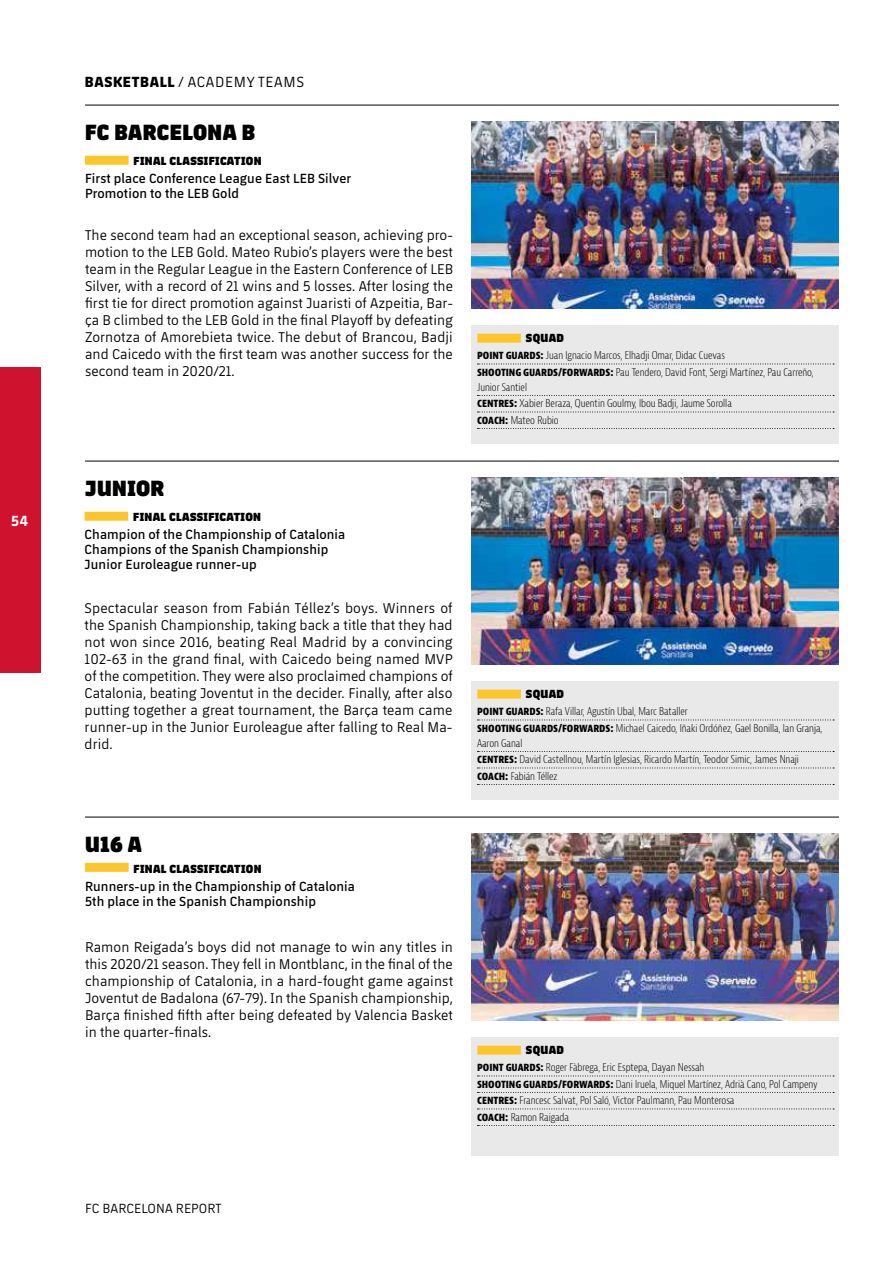
<style>
.page{position:relative;width:893px;height:1263px;background:#fff}
.page>*{position:absolute;margin:0;border:0;box-sizing:border-box;transform-origin:0 0}
.t1{font:800 22.5px "FCBARCELONA";letter-spacing:.02em;color:#000}
.t2{font:15px "FCBARCELONA";letter-spacing:.045em;color:#000}
.t3{font:700 15px "FCBARCELONA";color:#fff}
.t4{font:14.4px/17px "FCBARCELONA";letter-spacing:.005em;color:#000;text-align:justify}
.t5{font:600 13.5px/15px "FCBARCELONA";letter-spacing:.01em;color:#000}
.t6{font:13.5px "FCBARCELONA";letter-spacing:.01em;color:#000}
.t7{font:800 12px "FCBARCELONA";letter-spacing:.03em;color:#000}
.t8{font:300 condensed 10.5px/16.5px "Bernina Sans";letter-spacing:-.005em;color:#000}
.s1{font-weight:800}
</style>
<div class="page">
<hr style="left:85px;top:105px;width:754px;height:1px;background:#000">
<div style="left:0;top:367px;width:40px;height:305px;background:#cf122d"></div>
<div style="left:471px;top:325px;width:368px;height:119px;background:#e9e9e9"></div>
<div style="left:471px;top:681px;width:368px;height:119px;background:#e9e9e9"></div>
<div style="left:471px;top:1037px;width:368px;height:119px;background:#e9e9e9"></div>
<div style="left:477px;top:334px;width:44px;height:9px;background:#fdc52c"></div>
<div style="left:477px;top:690px;width:44px;height:9px;background:#fdc52c"></div>
<div style="left:477px;top:1046px;width:44px;height:9px;background:#fdc52c"></div>
<img style="left:471px;top:122px;width:368px;height:186px">
<img style="left:471px;top:478px;width:368px;height:186px">
<img style="left:471px;top:834px;width:368px;height:186px">
<hr style="left:85px;top:461px;width:754px;height:1px;background:#000">
<hr style="left:85px;top:817px;width:754px;height:1px;background:#000">
<div style="left:85px;top:156px;width:44px;height:9px;background:#fdc52c"></div>
<div style="left:85px;top:512px;width:43px;height:9px;background:#fdc52c"></div>
<div style="left:85px;top:863px;width:44px;height:9px;background:#fdc52c"></div>
<svg style="left:477px;top:364px;width:357px;height:1px"></svg>
<svg style="left:477px;top:395px;width:357px;height:1px"></svg>
<svg style="left:477px;top:412px;width:357px;height:1px"></svg>
<svg style="left:477px;top:428px;width:357px;height:1px"></svg>
<svg style="left:477px;top:720px;width:357px;height:1px"></svg>
<svg style="left:477px;top:751px;width:357px;height:1px"></svg>
<svg style="left:477px;top:768px;width:357px;height:1px"></svg>
<svg style="left:477px;top:784px;width:357px;height:1px"></svg>
<svg style="left:477px;top:1075px;width:357px;height:1px"></svg>
<svg style="left:477px;top:1092px;width:357px;height:1px"></svg>
<svg style="left:477px;top:1108px;width:357px;height:1px"></svg>
<svg style="left:477px;top:1125px;width:357px;height:1px"></svg>
<p class="t3" style="left:11px;top:510px;width:19px">54</p>
<p class="t2" style="left:85px;top:72px;width:221px"><span class="s1">BASKETBALL</span> / ACADEMY TEAMS</p>
<h1 class="t1" style="left:85px;top:115px;width:171px">FC BARCELONA B</h1>
<p class="t7" style="left:134px;top:152px;width:129px">FINAL CLASSIFICATION</p>
<p class="t5" style="left:85px;top:170px;width:268px">First place Conference League East LEB Silver<br>Promotion to the LEB Gold</p>
<p class="t4" style="left:85px;top:226px;width:370px">The second team had an exceptional season, achieving pro&shy;motion to the LEB Gold. Mateo Rubio’s players were the best team in the Regular League in the Eastern Conference of LEB Silver, with a record of 21 wins and 5 losses. After losing the first tie for direct promotion against Juaristi of Azpeitia, Bar&shy;ça B climbed to the LEB Gold in the final Playoff by defeating Zornotza of Amorebieta twice. The debut of Brancou, Badji and Caicedo with the first team was another success for the second team in 2020/21.</p>
<h1 class="t1" style="left:85px;top:471px;width:80px">JUNIOR</h1>
<p class="t7" style="left:133px;top:508px;width:129px">FINAL CLASSIFICATION</p>
<p class="t5" style="left:85px;top:526px;width:262px">Champion of the Championship of Catalonia<br>Champions of the Spanish Championship<br>Junior Euroleague runner-up</p>
<p class="t4" style="left:85px;top:599px;width:370px">Spectacular season from Fabián Téllez’s boys. Winners of the Spanish Championship, taking back a title that they had not won since 2016, beating Real Madrid by a convincing 102-63 in the grand final, with Caicedo being named MVP of the competition. They were also proclaimed champions of Catalonia, beating Joventut in the decider. Finally, after also putting together a great tournament, the Barça team came runner-up in the Junior Euroleague after falling to Real Ma&shy;drid.</p>
<h1 class="t1" style="left:85px;top:827px;width:58px">U16 A</h1>
<p class="t7" style="left:134px;top:859px;width:129px">FINAL CLASSIFICATION</p>
<p class="t5" style="left:85px;top:878px;width:271px">Runners-up in the Championship of Catalonia<br>5th place in the Spanish Championship</p>
<p class="t4" style="left:85px;top:938px;width:370px">Ramon Reigada’s boys did not manage to win any titles in this 2020/21 season. They fell in Montblanc, in the final of the championship of Catalonia, in a hard-fought game against Joventut de Badalona (67-79). In the Spanish championship, Barça finished fifth after being defeated by Valencia Basket in the quarter-finals.</p>
<p class="t7" style="left:526px;top:329px;width:40px">SQUAD</p>
<p class="t8" style="left:477px;top:348px;width:338px"><span class="s1">POINT GUARDS:</span> Juan Ignacio Marcos, Elhadji Omar, Didac Cuevas<br><span class="s1">SHOOTING GUARDS/FORWARDS:</span> Pau Tendero, David Font, Sergi Martínez, Pau Carreño,</p>
<p class="t8" style="left:477px;top:379px;width:256px">Junior Santiel<br><span class="s1">CENTRES:</span> Xabier Beraza, Quentin Goulmy, Ibou Badji, Jaume Sorolla<br><span class="s1">COACH:</span> Mateo Rubio</p>
<p class="t7" style="left:526px;top:685px;width:40px">SQUAD</p>
<p class="t8" style="left:477px;top:703px;width:347px"><span class="s1">POINT GUARDS:</span> Rafa Villar, Agustín Ubal, Marc Bataller<br><span class="s1">SHOOTING GUARDS/FORWARDS:</span> Michael Caicedo, Iñaki Ordóñez, Gael Bonilla, Ian Granja,</p>
<p class="t8" style="left:477px;top:735px;width:323px">Aaron Ganal<br><span class="s1">CENTRES:</span> David Castellnou, Martín Iglesias, Ricardo Martín, Teodor Simic, James Nnaji<br><span class="s1">COACH:</span> Fabián Téllez</p>
<p class="t7" style="left:526px;top:1041px;width:40px">SQUAD</p>
<p class="t8" style="left:477px;top:1059px;width:342px"><span class="s1">POINT GUARDS:</span> Roger Fàbrega, Eric Esptepa, Dayan Nessah<br><span class="s1">SHOOTING GUARDS/FORWARDS:</span> Dani Iruela, Miquel Martínez, Adrià Cano, Pol Campeny <span class="s1">CENTRES:</span> Francesc Salvat, Pol Saló, Victor Paulmann, Pau Monterosa<br><span class="s1">COACH:</span> Ramon Raigada</p>
<p class="t6" style="left:85px;top:1199px;width:138px">FC BARCELONA REPORT</p>
</div>
